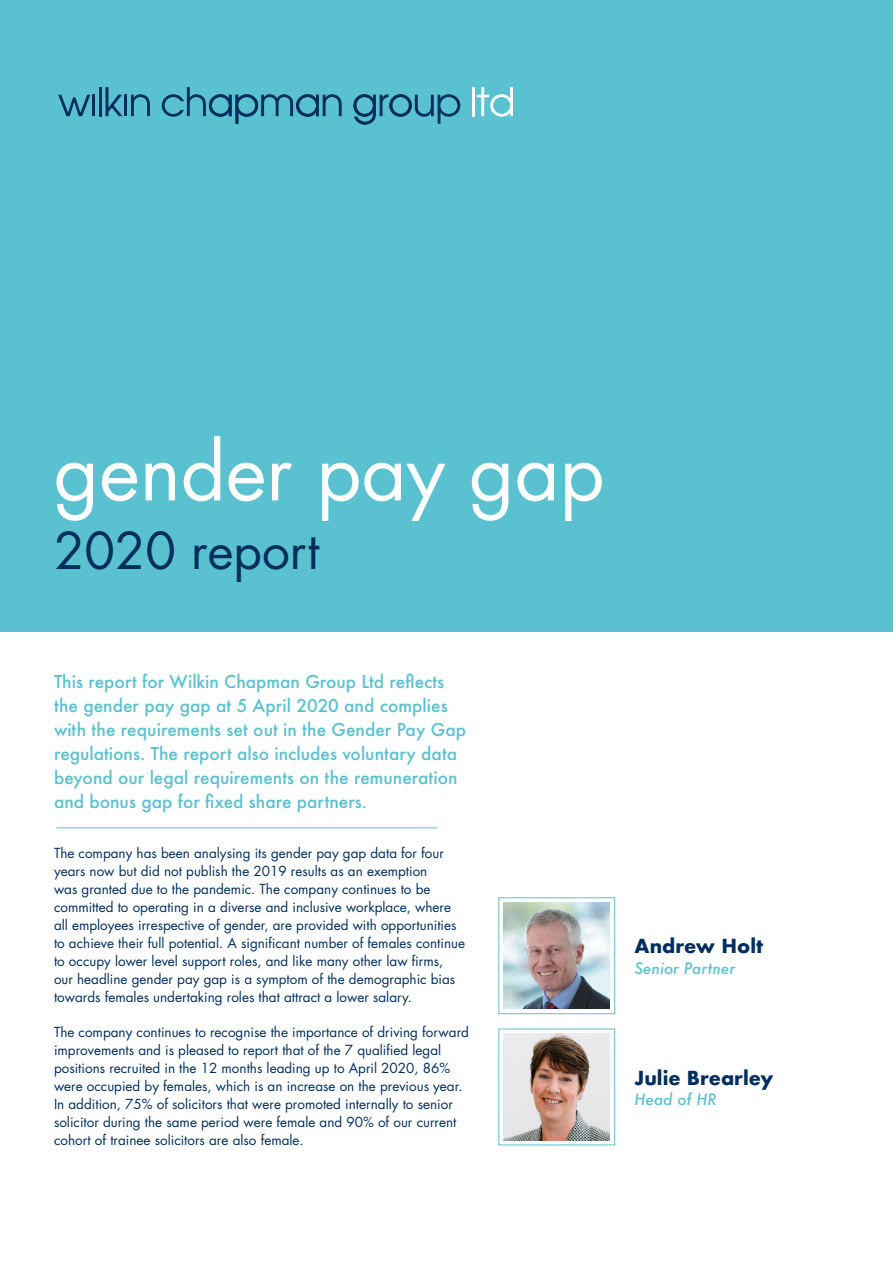
<style>
.page{position:relative;width:893px;height:1263px;background:#fff}
.page>*{position:absolute;margin:0;border:0;box-sizing:border-box;transform-origin:0 0}
.t1{font:78px "Futura";color:#fff}
.t2{font:49.5px "Futura";color:#002e5f}
.t3{font:700 18.75px "Futura";color:#002e5f}
.t4{font:500 17.25px/24px "Futura";color:#5ac1d0}
.t5{font:italic 500 15.45px "Futura";color:#5ac1d0}
.t6{font:13.5px/18px "Futura";color:#002e5f}
</style>
<div class="page">
<div style="left:0;top:0;width:893px;height:631px;background:#5ac1d0"></div>
<div style="left:498px;top:897px;width:117px;height:117px;border:1px solid #5ac1d0"></div>
<div style="left:498px;top:1028px;width:117px;height:117px;border:1px solid #5ac1d0"></div>
<img style="left:504px;top:903px;width:106px;height:106px">
<img style="left:504px;top:1034px;width:106px;height:106px">
<hr style="left:57px;top:827px;width:380px;height:1px;background:#5ac1d0">
<svg style="left:58px;top:95px;width:32px;height:21px"></svg>
<hr style="left:92px;top:95px;width:3px;height:21px;background:#002e5f">
<hr style="left:99px;top:87px;width:3px;height:29px;background:#002e5f">
<svg style="left:106px;top:87px;width:17px;height:29px"></svg>
<hr style="left:124px;top:95px;width:3px;height:21px;background:#002e5f">
<svg style="left:131px;top:94px;width:19px;height:22px"></svg>
<svg style="left:162px;top:87px;width:180px;height:37px"></svg>
<svg style="left:353px;top:94px;width:107px;height:31px"></svg>
<hr style="left:472px;top:87px;width:3px;height:29px;background:#fff">
<svg style="left:477px;top:87px;width:36px;height:30px"></svg>
<h1 class="t1" style="left:54px;top:418px;width:552px">gender pay gap</h1>
<h2 class="t2" style="left:54px;top:517px;width:267px">2020 report</h2>
<p class="t4" style="left:54px;top:669px;width:414px">This report for Wilkin Chapman Group Ltd reflects the gender pay gap at 5 April 2020 and complies with the requirements set out in the Gender Pay Gap regulations. The report also includes voluntary data beyond our legal requirements on the remuneration and bonus gap for fixed share partners.</p>
<p class="t6" style="left:54px;top:844px;width:413px">The company has been analysing its gender pay gap data for four years now but did not publish the 2019 results as an exemption<br>was granted due to the pandemic. The company continues to be committed to operating in a diverse and inclusive workplace, where all employees irrespective of gender, are provided with opportunities to achieve their full potential. A significant number of females continue to occupy lower level support roles, and like many other law firms, our headline gender pay gap is a symptom of the demographic bias towards females undertaking roles that attract a lower salary.</p>
<p class="t6" style="left:54px;top:1023px;width:416px">The company continues to recognise the importance of driving forward improvements and is pleased to report that of the 7 qualified legal positions recruited in the 12 months leading up to April 2020, 86% were occupied by females, which is an increase on the previous year.<br>In addition, 75% of solicitors that were promoted internally to senior solicitor during the same period were female and 90% of our current cohort of trainee solicitors are also female.</p>
<h3 class="t3" style="left:634px;top:933px;width:130px">Andrew Holt</h3>
<p class="t5" style="left:634px;top:957px;width:102px">Senior Partner</p>
<h3 class="t3" style="left:634px;top:1064px;width:140px">Julie Brearley</h3>
<p class="t5" style="left:634px;top:1089px;width:84px">Head of HR</p>
</div>
